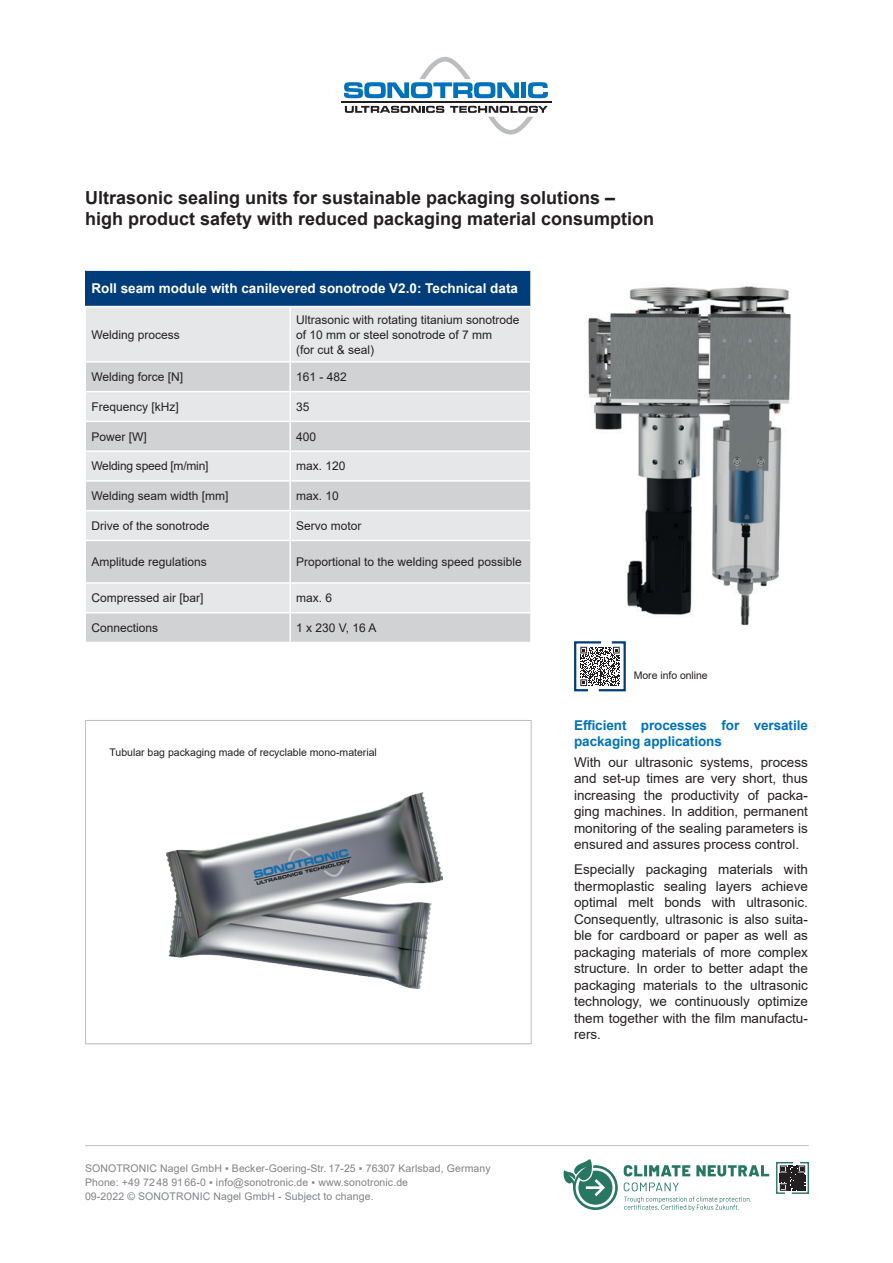
<style>
.page{position:relative;width:893px;height:1263px;background:#fff}
.page>*{position:absolute;margin:0;border:0;box-sizing:border-box;transform-origin:0 0}
.t1{font:700 18px/21px "Arial";color:#231f20}
.t2{font:13.5px/16.5px "Arial";color:#231f20;text-align:justify}
.t3{font:700 13.5px "Arial";color:#fff}
.t4{font:700 13.5px/16.5px "Arial";letter-spacing:-.005em;color:#0072bc}
.t5{font:12px/15px "Arial";color:#231f20}
.t6{font:12px "Arial";letter-spacing:-.02em;color:#231f20}
.t7{font:10.5px/14.2px "Arial";letter-spacing:.01em;color:#808285}
.t8{font:10.5px "Arial";color:#231f20}
</style>
<div class="page">
<hr style="left:85px;top:1145px;width:724px;height:1px;background:#bcbdc0">
<svg style="left:344px;top:57px;width:204px;height:77px"></svg>
<hr style="left:341px;top:101px;width:211px;height:2px;background:#231f20">
<div style="left:85px;top:270px;width:446px;height:37px;background:#013c7b"></div>
<div style="left:86px;top:307px;width:444px;height:54px;background:#e6e7e9"></div>
<svg style="left:86px;top:363px;width:444px;height:279px;background:#dadbdd"></svg>
<hr style="left:530px;top:271px;width:1px;height:36px;background:#fff">
<hr style="left:85px;top:270px;width:205px;height:1px;background:#fff">
<hr style="left:290px;top:270px;width:241px;height:1px;background:#fff">
<svg style="left:530px;top:614px;width:1px;height:28px"></svg>
<hr style="left:85px;top:306px;width:205px;height:1px;background:#fff">
<hr style="left:290px;top:306px;width:240px;height:1px;background:#fff">
<hr style="left:86px;top:391px;width:204px;height:1px;background:#fff">
<hr style="left:290px;top:391px;width:241px;height:1px;background:#fff">
<hr style="left:86px;top:421px;width:204px;height:1px;background:#fff">
<hr style="left:290px;top:421px;width:241px;height:1px;background:#fff">
<hr style="left:86px;top:450px;width:204px;height:2px;background:#fff">
<hr style="left:290px;top:450px;width:241px;height:2px;background:#fff">
<hr style="left:86px;top:480px;width:204px;height:2px;background:#fff">
<hr style="left:290px;top:480px;width:241px;height:2px;background:#fff">
<hr style="left:86px;top:510px;width:204px;height:1px;background:#fff">
<hr style="left:290px;top:510px;width:240px;height:1px;background:#fff">
<hr style="left:86px;top:540px;width:204px;height:1px;background:#fff">
<hr style="left:290px;top:540px;width:240px;height:1px;background:#fff">
<hr style="left:86px;top:582px;width:204px;height:2px;background:#fff">
<hr style="left:290px;top:582px;width:240px;height:2px;background:#fff">
<hr style="left:86px;top:612px;width:204px;height:1px;background:#fff">
<hr style="left:290px;top:612px;width:240px;height:1px;background:#fff">
<hr style="left:289px;top:307px;width:2px;height:54px;background:#fff">
<hr style="left:289px;top:363px;width:2px;height:28px;background:#fff">
<hr style="left:289px;top:392px;width:2px;height:29px;background:#fff">
<hr style="left:289px;top:422px;width:2px;height:28px;background:#fff">
<hr style="left:289px;top:452px;width:2px;height:28px;background:#fff">
<hr style="left:289px;top:482px;width:2px;height:28px;background:#fff">
<hr style="left:289px;top:511px;width:2px;height:29px;background:#fff">
<hr style="left:289px;top:541px;width:2px;height:41px;background:#fff">
<hr style="left:289px;top:584px;width:2px;height:28px;background:#fff">
<hr style="left:289px;top:613px;width:2px;height:29px;background:#fff">
<svg style="left:530px;top:482px;width:1px;height:28px"></svg>
<img style="left:588px;top:286px;width:203px;height:340px">
<img style="left:166px;top:792px;width:277px;height:196px">
<div style="left:85px;top:720px;width:446px;height:324px;border:1px solid #bcbdc0"></div>
<svg style="left:563px;top:1159px;width:55px;height:51px"></svg>
<svg style="left:624px;top:1165px;width:66px;height:11px"></svg>
<svg style="left:696px;top:1165px;width:73px;height:11px"></svg>
<svg style="left:624px;top:1182px;width:127px;height:29px"></svg>
<svg style="left:776px;top:1162px;width:33px;height:32px"></svg>
<svg style="left:574px;top:641px;width:52px;height:51px"></svg>
<h1 class="t1" style="left:85px;top:188px;width:571px">Ultrasonic sealing units for sustainable packaging solutions – high product safety with reduced packaging material consumption</h1>
<p class="t3" style="left:91px;top:279px;width:428px">Roll seam module with canilevered sonotrode V2.0: Technical data</p>
<p class="t5" style="left:91px;top:327px;width:90px">Welding process</p>
<p class="t5" style="left:296px;top:312px;width:225px">Ultrasonic with rotating titanium sonotrode of 10 mm or steel sonotrode of 7 mm<br>(for cut &amp; seal)</p>
<p class="t5" style="left:91px;top:369px;width:93px">Welding force [N]</p>
<p class="t5" style="left:296px;top:369px;width:52px">161 - 482</p>
<p class="t5" style="left:91px;top:399px;width:89px">Frequency [kHz]</p>
<p class="t5" style="left:296px;top:399px;width:15px">35</p>
<p class="t5" style="left:91px;top:429px;width:57px">Power [W]</p>
<p class="t5" style="left:296px;top:429px;width:22px">400</p>
<p class="t6" style="left:91px;top:458px;width:119px">Welding speed [m/min]</p>
<p class="t5" style="left:296px;top:459px;width:51px">max. 120</p>
<p class="t5" style="left:91px;top:488px;width:139px">Welding seam width [mm]</p>
<p class="t5" style="left:296px;top:488px;width:44px">max. 10</p>
<p class="t5" style="left:91px;top:518px;width:120px">Drive of the sonotrode</p>
<p class="t5" style="left:296px;top:518px;width:67px">Servo motor</p>
<p class="t5" style="left:91px;top:554px;width:117px">Amplitude regulations</p>
<p class="t5" style="left:296px;top:554px;width:227px">Proportional to the welding speed possible</p>
<p class="t5" style="left:91px;top:590px;width:114px">Compressed air [bar]</p>
<p class="t5" style="left:296px;top:590px;width:38px">max. 6</p>
<p class="t5" style="left:91px;top:620px;width:68px">Connections</p>
<p class="t5" style="left:296px;top:620px;width:82px">1 x 230 V, 16 A</p>
<p class="t8" style="left:109px;top:745px;width:269px">Tubular bag packaging made of recyclable mono-material</p>
<p class="t7" style="left:85px;top:1161px;width:407px">SONOTRONIC Nagel GmbH ▪ Becker-Goering-Str. 17-25 ▪ 76307 Karlsbad, Germany<br>Phone: +49 72 48 91 66-0 ▪ info@sonotronic.de ▪ www.sonotronic.de<br>09-2022 © SONOTRONIC Nagel GmbH - Subject to change.</p>
<p class="t8" style="left:634px;top:668px;width:75px">More info online</p>
<p class="t4" style="left:574px;top:717px;width:235px">Efficient processes for versatile packaging applications</p>
<p class="t2" style="left:574px;top:754px;width:235px">With our ultrasonic systems, process and set-up times are very short, thus increasing the productivity of packa&shy;ging machines. In addition, permanent monitoring of the sealing parameters is ensured and assures process control.</p>
<p class="t2" style="left:574px;top:861px;width:235px">Especially packaging materials with thermoplastic sealing layers achieve optimal melt bonds with ultrasonic.<br>Consequently, ultrasonic is also suita&shy;ble for cardboard or paper as well as packaging materials of more complex structure. In order to better adapt the packaging materials to the ultrasonic technology, we continuously optimize them together with the film manufactu&shy;rers.</p>
</div>
